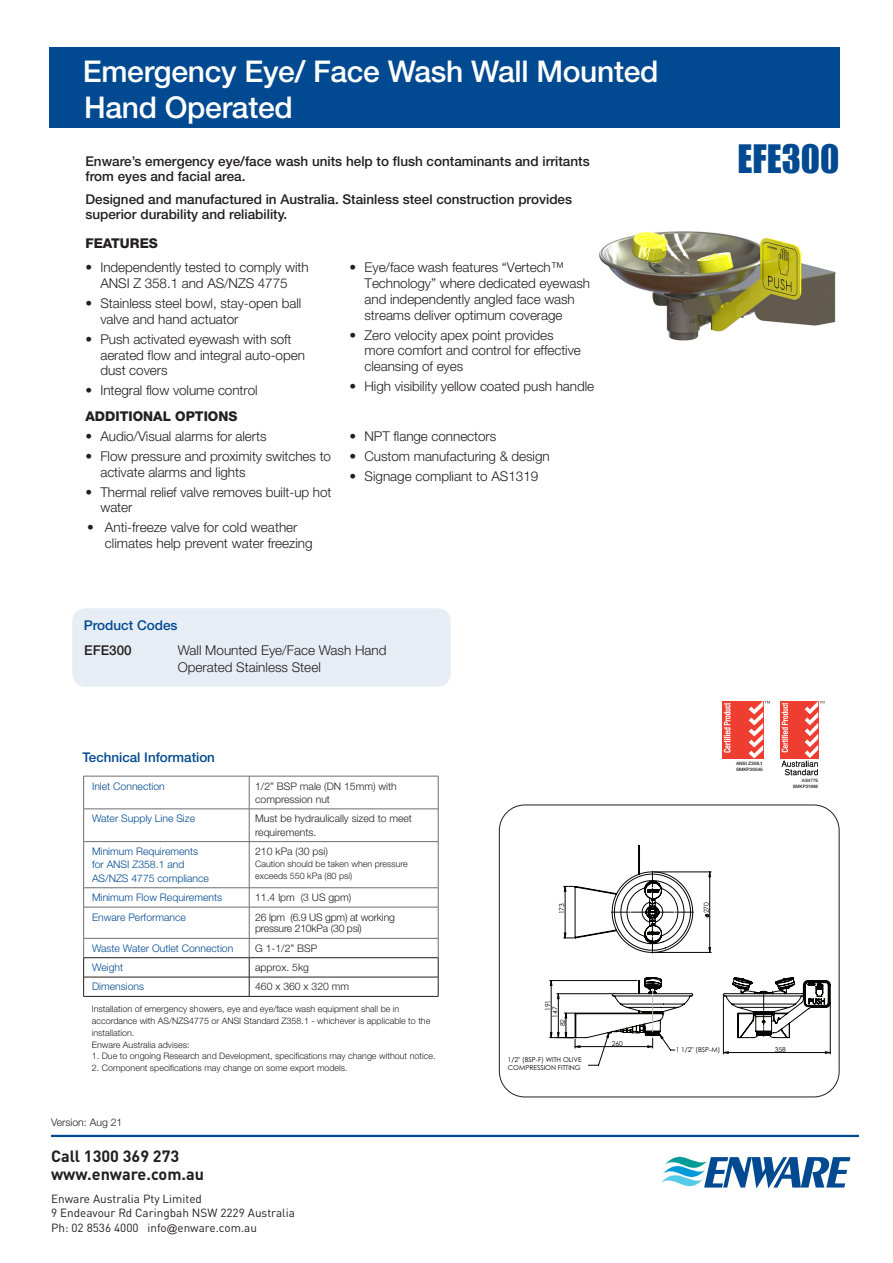
<style>
.page{position:relative;width:893px;height:1263px;background:#fff}
.page>*{position:absolute;margin:0;border:0;box-sizing:border-box;transform-origin:0 0}
.t1{font:36px "Impact";color:#014990}
.t2{font:500 30px/36px "Helvetica Neue LT Std";letter-spacing:-.01em;color:#fff}
.t3{font:700 16.2px/17.7px "DIN Pro";color:#231f20}
.t4{font:300 13.5px/15.8px "Helvetica Neue LT Std";letter-spacing:-.005em;color:#231f20}
.t5{font:500 13.5px/15px "Helvetica Neue LT Std";color:#231f20}
.t6{font:800 13.5px "Helvetica Neue LT Std";color:#231f20}
.t7{font:500 13.5px "Helvetica Neue LT Std";color:#014990}
.t8{font:500 13.35px "Helvetica Neue LT Std";color:#014990}
.t9{font:11.7px/14.7px "DIN Pro";color:#231f20}
.t10{font:300 10.5px "Helvetica Neue LT Std";color:#231f20}
.t11{font:300 10.35px/13.4px "Helvetica Neue LT Std";color:#014990}
.t12{font:300 10.35px/13.4px "Helvetica Neue LT Std";color:#231f20}
.t13{font:300 10.35px/11.9px "Helvetica Neue LT Std";letter-spacing:-.02em;color:#231f20}
.t14{font:300 9px/11.9px "Helvetica Neue LT Std";color:#231f20}
.t15{font:6.75px/7.8px "Century Gothic";color:#040503}
.t16{font:500 4.65px/5.6px "Helvetica Neue LT Std";letter-spacing:-.025em;color:#231f20;scale:1.07 1}
.t17{font:500 4.5px/5.6px "Helvetica Neue LT Std";letter-spacing:-.015em;color:#231f20;text-align:right}
.s1{font-family:"Arial";font-size:10.5px}
</style>
<div class="page">
<div style="left:49px;top:47px;width:791px;height:81px;background:#014990"></div>
<hr style="left:51px;top:1135px;width:808px;height:2px;background:#014990">
<svg style="left:661px;top:1157px;width:189px;height:31px"></svg>
<img style="left:599px;top:231px;width:237px;height:110px">
<svg style="left:563px;top:871px;width:231px;height:109px"></svg>
<svg style="left:611px;top:871px;width:82px;height:82px"></svg>
<hr style="left:654px;top:872px;width:57px;height:1px;background:#040503">
<hr style="left:654px;top:952px;width:57px;height:1px;background:#040503">
<svg style="left:564px;top:886px;width:10px;height:53px"></svg>
<svg style="left:705px;top:872px;width:5px;height:80px"></svg>
<svg style="left:550px;top:980px;width:281px;height:86px"></svg>
<div style="left:499px;top:805px;width:340px;height:292px;border:1px solid #231f20;border-radius:26px"></div>
<div style="left:72px;top:608px;width:379px;height:79px;background:#e6edf4;border-radius:13px"></div>
<hr style="left:83px;top:957px;width:166px;height:1px;background:#231f20">
<hr style="left:249px;top:957px;width:189px;height:1px;background:#231f20">
<hr style="left:83px;top:977px;width:166px;height:1px;background:#231f20">
<hr style="left:249px;top:977px;width:189px;height:1px;background:#231f20">
<hr style="left:83px;top:996px;width:166px;height:1px;background:#231f20">
<hr style="left:249px;top:996px;width:189px;height:1px;background:#231f20">
<hr style="left:83px;top:776px;width:166px;height:1px;background:#6c6d70">
<hr style="left:83px;top:776px;width:1px;height:33px;background:#6c6d70">
<hr style="left:249px;top:776px;width:189px;height:1px;background:#6c6d70">
<hr style="left:249px;top:776px;width:1px;height:33px;background:#6c6d70">
<hr style="left:438px;top:776px;width:1px;height:33px;background:#6c6d70">
<hr style="left:83px;top:809px;width:166px;height:1px;background:#6c6d70">
<hr style="left:83px;top:809px;width:1px;height:32px;background:#6c6d70">
<hr style="left:249px;top:809px;width:189px;height:1px;background:#6c6d70">
<hr style="left:249px;top:809px;width:1px;height:32px;background:#6c6d70">
<hr style="left:438px;top:809px;width:1px;height:32px;background:#6c6d70">
<hr style="left:83px;top:841px;width:166px;height:1px;background:#6c6d70">
<hr style="left:83px;top:842px;width:1px;height:45px;background:#6c6d70">
<hr style="left:249px;top:841px;width:189px;height:1px;background:#6c6d70">
<hr style="left:249px;top:842px;width:1px;height:45px;background:#6c6d70">
<hr style="left:438px;top:842px;width:1px;height:45px;background:#6c6d70">
<hr style="left:83px;top:887px;width:166px;height:1px;background:#6c6d70">
<svg style="left:83px;top:888px;width:1px;height:19px"></svg>
<hr style="left:249px;top:887px;width:189px;height:1px;background:#6c6d70">
<svg style="left:249px;top:888px;width:1px;height:19px"></svg>
<svg style="left:438px;top:888px;width:1px;height:19px"></svg>
<hr style="left:83px;top:907px;width:166px;height:1px;background:#6c6d70">
<hr style="left:83px;top:907px;width:1px;height:31px;background:#6c6d70">
<hr style="left:249px;top:907px;width:189px;height:1px;background:#6c6d70">
<hr style="left:249px;top:907px;width:1px;height:31px;background:#6c6d70">
<hr style="left:438px;top:907px;width:1px;height:31px;background:#6c6d70">
<hr style="left:83px;top:938px;width:166px;height:1px;background:#6c6d70">
<svg style="left:83px;top:938px;width:1px;height:58px"></svg>
<hr style="left:249px;top:938px;width:189px;height:1px;background:#6c6d70">
<svg style="left:249px;top:938px;width:1px;height:58px"></svg>
<svg style="left:438px;top:938px;width:1px;height:58px"></svg>
<svg style="left:780px;top:701px;width:2px;height:57px"></svg>
<svg style="left:782px;top:701px;width:42px;height:74px"></svg>
<div style="left:722px;top:701px;width:41px;height:57px;background:#ee3e31"></div>
<svg style="left:724px;top:703px;width:7px;height:50px"></svg>
<svg style="left:749px;top:701px;width:21px;height:57px"></svg>
<h2 class="t2" style="left:83px;top:53px;width:577px">Emergency Eye/ Face Wash Wall Mounted<br>Hand Operated</h2>
<p class="t5" style="left:85px;top:153px;width:506px">Enware’s emergency eye/face wash units help to flush contaminants and irritants from eyes and facial area.</p>
<p class="t5" style="left:85px;top:192px;width:488px">Designed and manufactured in Australia. Stainless steel construction provides superior durability and reliability.</p>
<p class="t6" style="left:85px;top:235px;width:74px">FEATURES</p>
<p class="t4" style="left:85px;top:259px;width:225px;text-align:center">• Independently tested to comply with<br>ANSI Z 358.1 and AS/NZS 4775</p>
<p class="t4" style="left:100px;top:295px;width:202px;text-indent:-15px">• Stainless steel bowl, stay-open ball valve and hand actuator</p>
<p class="t4" style="left:100px;top:331px;width:206px;text-indent:-15px">• Push activated eyewash with soft aerated flow and integral auto-open dust covers</p>
<p class="t4" style="left:85px;top:382px;width:174px">• Integral flow volume control</p>
<p class="t4" style="left:365px;top:259px;width:227px;text-indent:-15px">• Eye/face wash features “Vertech™ Technology” where dedicated eyewash and independently angled face wash streams deliver optimum coverage</p>
<p class="t4" style="left:365px;top:327px;width:218px;text-indent:-15px">• Zero velocity apex point provides more comfort and control for effective cleansing of eyes</p>
<p class="t4" style="left:350px;top:378px;width:246px">• High visibility yellow coated push handle</p>
<p class="t6" style="left:85px;top:408px;width:154px">ADDITIONAL OPTIONS</p>
<p class="t4" style="left:85px;top:428px;width:183px">• Audio/Visual alarms for alerts</p>
<p class="t4" style="left:100px;top:448px;width:232px;text-indent:-15px">• Flow pressure and proximity switches to activate alarms and lights</p>
<p class="t4" style="left:100px;top:484px;width:233px;text-indent:-15px">• Thermal relief valve removes built-up hot water</p>
<p class="t4" style="left:105px;top:519px;width:209px;text-indent:-18px">• Anti-freeze valve for cold weather climates help prevent water freezing</p>
<p class="t4" style="left:350px;top:428px;width:148px">• NPT flange connectors</p>
<p class="t4" style="left:350px;top:448px;width:202px">• Custom manufacturing &amp; design</p>
<p class="t4" style="left:350px;top:468px;width:190px">• Signage compliant to AS1319</p>
<p class="t7" style="left:84px;top:617px;width:95px">Product Codes</p>
<p class="t5" style="left:84px;top:643px;width:49px">EFE300</p>
<p class="t4" style="left:178px;top:642px;width:210px;line-height:16.2px">Wall Mounted Eye/Face Wash Hand<br>Operated Stainless Steel</p>
<h1 class="t1" style="left:737px;top:131px;width:103px">EFE300</h1>
<p class="t8" style="left:82px;top:750px;width:134px">Technical Information</p>
<p class="t11" style="left:92px;top:779px;width:74px">Inlet Connection</p>
<p class="t12" style="left:255px;top:779px;width:143px">1/2” BSP male (DN 15mm) with compression nut</p>
<p class="t11" style="left:92px;top:812px;width:105px">Water Supply Line Size</p>
<p class="t12" style="left:255px;top:812px;width:158px">Must be hydraulically sized to meet requirements.</p>
<p class="t11" style="left:92px;top:844px;width:118px">Minimum Requirements for ANSI Z358.1 and<br>AS/NZS 4775 compliance</p>
<p class="t12" style="left:255px;top:844px;width:74px">210 kPa (30 psi)</p>
<p class="t14" style="left:255px;top:857px;width:154px">Caution should be taken when pressure exceeds 550 kPa (80 psi)</p>
<p class="t11" style="left:92px;top:890px;width:132px">Minimum Flow Requirements</p>
<p class="t12" style="left:255px;top:890px;width:98px">11.4 lpm (3 US gpm)</p>
<p class="t11" style="left:92px;top:910px;width:95px">Enware Performance</p>
<p class="t13" style="left:255px;top:911px;width:141px">26 lpm (6.9 US gpm) at working pressure 210kPa (30 psi)</p>
<p class="t11" style="left:92px;top:941px;width:143px">Waste Water Outlet Connection</p>
<p class="t12" style="left:255px;top:941px;width:64px">G 1-1/2” BSP</p>
<p class="t11" style="left:92px;top:960px;width:33px">Weight</p>
<p class="t12" style="left:255px;top:960px;width:55px">approx. 5kg</p>
<p class="t11" style="left:92px;top:980px;width:54px">Dimensions</p>
<p class="t12" style="left:255px;top:980px;width:96px">460 x 360 x 320 mm</p>
<p class="t14" style="left:92px;top:1002px;width:340px">Installation of emergency showers, eye and eye/face wash equipment shall be in accordance with AS/NZS4775 or ANSI Standard Z358.1 - whichever is applicable to the installation.<br>Enware Australia advises:</p>
<p class="t14" style="left:92px;top:1050px;width:345px">1. Due to ongoing Research and Development, specifications may change without notice.</p>
<p class="t14" style="left:92px;top:1062px;width:257px">2. Component specifications may change on some export models.</p>
<p class="t10" style="left:51px;top:1116px;width:73px">Version: Aug 21</p>
<p class="t3" style="left:51px;top:1145px;width:155px">Call 1300 369 273 www.enware.com.au</p>
<p class="t9" style="left:51px;top:1190px;width:245px">Enware Australia Pty Limited<br>9 Endeavour Rd Caringbah NSW 2229 Australia<br>Ph: 02 8536 4000 info<span class="s1">@</span>enware.com.au</p>
<p class="t16" style="left:736px;top:761px;width:27px">ANSI Z358.1<br>SMKP20545</p>
<p class="t17" style="left:793px;top:778px;width:27px">AS4775<br>SMKP21998</p>
<p class="t15" style="left:558px;top:914px;width:13px;rotate:-90deg">173</p>
<p class="t15" style="left:702px;top:913px;width:13px;rotate:-90deg">270</p>
<p class="t15" style="left:544px;top:1011px;width:13px;rotate:-90deg">191</p>
<p class="t15" style="left:551px;top:1018px;width:13px;rotate:-90deg">147</p>
<p class="t15" style="left:559px;top:1026px;width:9px;rotate:-90deg">82</p>
<p class="t15" style="left:508px;top:1056px;width:75px">1/2" (BSP-F) WITH OLIVE<br>COMPRESSION FITTING</p>
<p class="t15" style="left:612px;top:1039px;width:13px">260</p>
<p class="t15" style="left:676px;top:1045px;width:46px">1 1/2" (BSP-M)</p>
<p class="t15" style="left:775px;top:1045px;width:13px">358</p>
</div>
